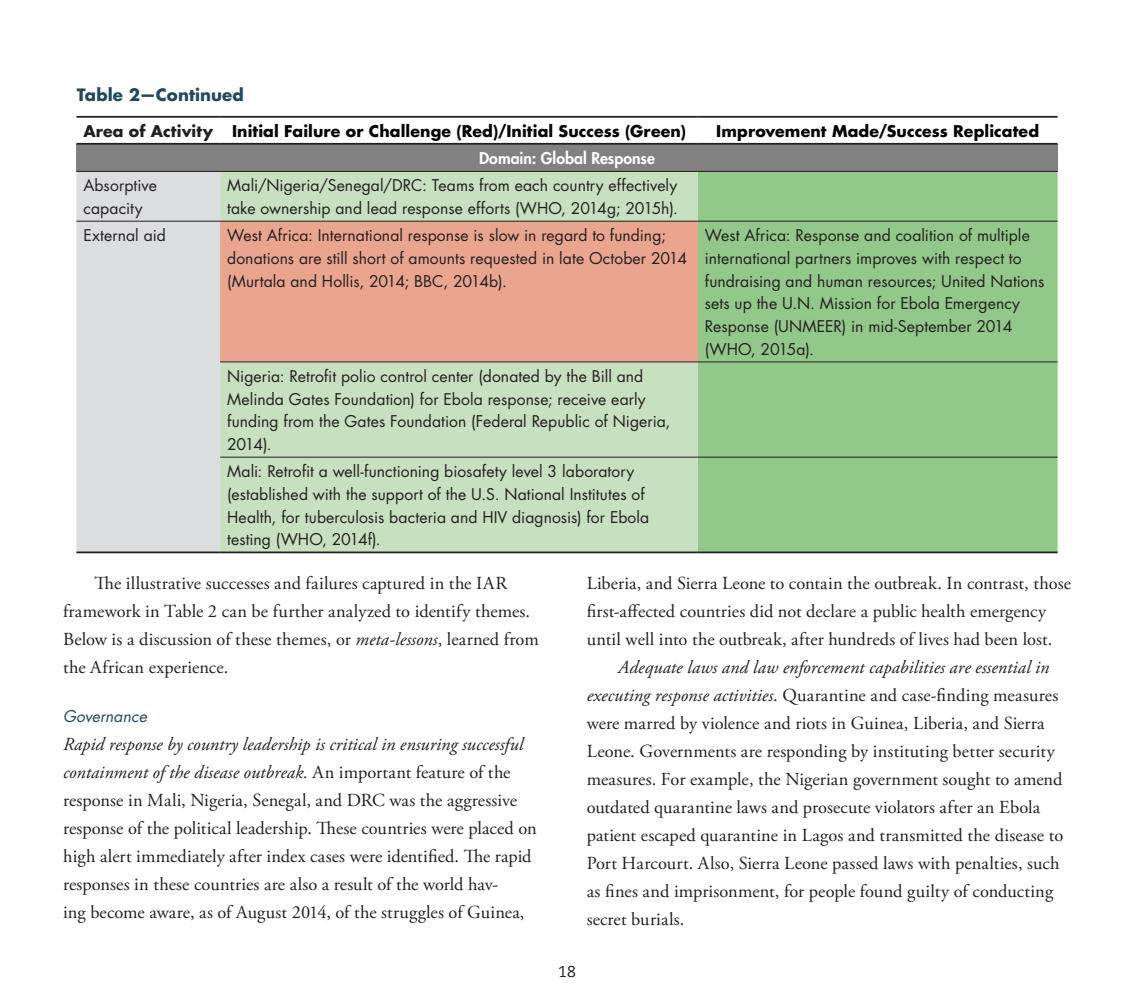
<style>
.page{position:relative;width:1134px;height:1008px;background:#fff}
.page>*{position:absolute;margin:0;border:0;box-sizing:border-box;transform-origin:0 0}
.t1{font:18.38px/28px "Adobe Garamond Pro";letter-spacing:.005em;color:#231f20}
.t2{font:700 16.62px "Futura Std";letter-spacing:.005em;color:#204860}
.t3{font:15.75px/22.8px "Futura Std";letter-spacing:.005em;color:#231f20}
.t4{font:700 15.75px "Futura Std";letter-spacing:.005em;color:#040503}
.t5{font:800 15.75px "Futura Std";letter-spacing:.005em;color:#fff}
.t6{font:italic 15.75px "Futura Std";color:#204860}
.t7{font:15.75px "Caecilia LT Std";color:#231f20}
.s1{color:#231f20}
.s2{font-style:italic}
</style>
<div class="page">
<div style="left:76px;top:144px;width:982px;height:27px;background:#808180"></div>
<div style="left:76px;top:172px;width:144px;height:380px;background:#dcdddf"></div>
<div style="left:220px;top:172px;width:478px;height:380px;background:#c7e0bf"></div>
<div style="left:698px;top:172px;width:360px;height:380px;background:#92c889"></div>
<div style="left:220px;top:221px;width:478px;height:141px;background:#eaa58e"></div>
<hr style="left:76px;top:116px;width:144px;height:2px;background:#231f20">
<hr style="left:220px;top:116px;width:478px;height:2px;background:#231f20">
<hr style="left:698px;top:116px;width:360px;height:2px;background:#231f20">
<hr style="left:76px;top:143px;width:144px;height:2px;background:#231f20">
<hr style="left:220px;top:143px;width:478px;height:2px;background:#231f20">
<hr style="left:698px;top:143px;width:360px;height:2px;background:#231f20">
<hr style="left:76px;top:171px;width:144px;height:1px;background:#231f20">
<hr style="left:220px;top:171px;width:478px;height:1px;background:#231f20">
<hr style="left:698px;top:171px;width:360px;height:1px;background:#231f20">
<hr style="left:76px;top:221px;width:144px;height:1px;background:#231f20">
<hr style="left:220px;top:221px;width:478px;height:1px;background:#231f20">
<hr style="left:698px;top:221px;width:360px;height:1px;background:#231f20">
<hr style="left:220px;top:362px;width:478px;height:1px;background:#231f20">
<hr style="left:698px;top:362px;width:360px;height:1px;background:#231f20">
<hr style="left:220px;top:457px;width:478px;height:1px;background:#231f20">
<hr style="left:698px;top:457px;width:360px;height:1px;background:#231f20">
<hr style="left:76px;top:552px;width:144px;height:1px;background:#231f20">
<hr style="left:220px;top:552px;width:478px;height:1px;background:#231f20">
<hr style="left:698px;top:552px;width:360px;height:1px;background:#231f20">
<p class="t2" style="left:77px;top:84px;width:169px">Table 2—Continued</p>
<p class="t4" style="left:83px;top:120px;width:604px"><span class="s1">Area of Activity</span> Initial Failure or Challenge (Red)/Initial Success (Green)</p>
<p class="t4" style="left:716px;top:120px;width:324px">Improvement Made/Success Replicated</p>
<p class="t5" style="left:479px;top:149px;width:177px">Domain: Global Response</p>
<p class="t3" style="left:83px;top:174px;width:75px">Absorptive capacity</p>
<p class="t3" style="left:227px;top:174px;width:452px">Mali/Nigeria/Senegal/DRC: Teams from each country effectively take ownership and lead response efforts (WHO, 2014g; 2015h).</p>
<p class="t3" style="left:83px;top:224px;width:84px">External aid</p>
<p class="t3" style="left:227px;top:224px;width:462px">West Africa: International response is slow in regard to funding; donations are still short of amounts requested in late October 2014 (Murtala and Hollis, 2014; BBC, 2014b).</p>
<p class="t3" style="left:705px;top:224px;width:341px">West Africa: Response and coalition of multiple international partners improves with respect to fundraising and human resources; United Nations sets up the U.N. Mission for Ebola Emergency Response (UNMEER) in mid-September 2014 (WHO, 2015a).</p>
<p class="t3" style="left:227px;top:365px;width:445px">Nigeria: Retrofit polio control center (donated by the Bill and Melinda Gates Foundation) for Ebola response; receive early funding from the Gates Foundation (Federal Republic of Nigeria, 2014).</p>
<p class="t3" style="left:227px;top:460px;width:424px">Mali: Retrofit a well-functioning biosafety level 3 laboratory (established with the support of the U.S. National Institutes of Health, for tuberculosis bacteria and HIV diagnosis) for Ebola testing (WHO, 2014f).</p>
<p class="t1" style="left:63px;top:569px;width:477px;text-indent:31px">The illustrative successes and failures captured in the IAR framework in Table 2 can be further analyzed to identify themes.<br>Below is a discussion of these themes, or <span class="s2">meta-lessons</span>, learned from the African experience.</p>
<p class="t6" style="left:63px;top:706px;width:85px">Governance</p>
<p class="t1" style="left:63px;top:730px;width:475px"><span class="s2">Rapid response by country leadership is critical in ensuring successful containment of the disease outbreak.</span> An important feature of the response in Mali, Nigeria, Senegal, and DRC was the aggressive response of the political leadership. These countries were placed on high alert immediately after index cases were identified. The rapid responses in these countries are also a result of the world hav-<br>ing become aware, as of August 2014, of the struggles of Guinea,</p>
<p class="t1" style="left:587px;top:569px;width:486px">Liberia, and Sierra Leone to contain the outbreak. In contrast, those first-affected countries did not declare a public health emergency until well into the outbreak, after hundreds of lives had been lost.</p>
<p class="t1" style="left:587px;top:653px;width:478px;text-indent:31px"><span class="s2">Adequate laws and law enforcement capabilities are essential in executing response activities</span>. Quarantine and case-finding measures were marred by violence and riots in Guinea, Liberia, and Sierra Leone. Governments are responding by instituting better security measures. For example, the Nigerian government sought to amend outdated quarantine laws and prosecute violators after an Ebola patient escaped quarantine in Lagos and transmitted the disease to Port Harcourt. Also, Sierra Leone passed laws with penalties, such as fines and imprisonment, for people found guilty of conducting secret burials.</p>
<p class="t7" style="left:558px;top:962px;width:19px">18</p>
</div>
